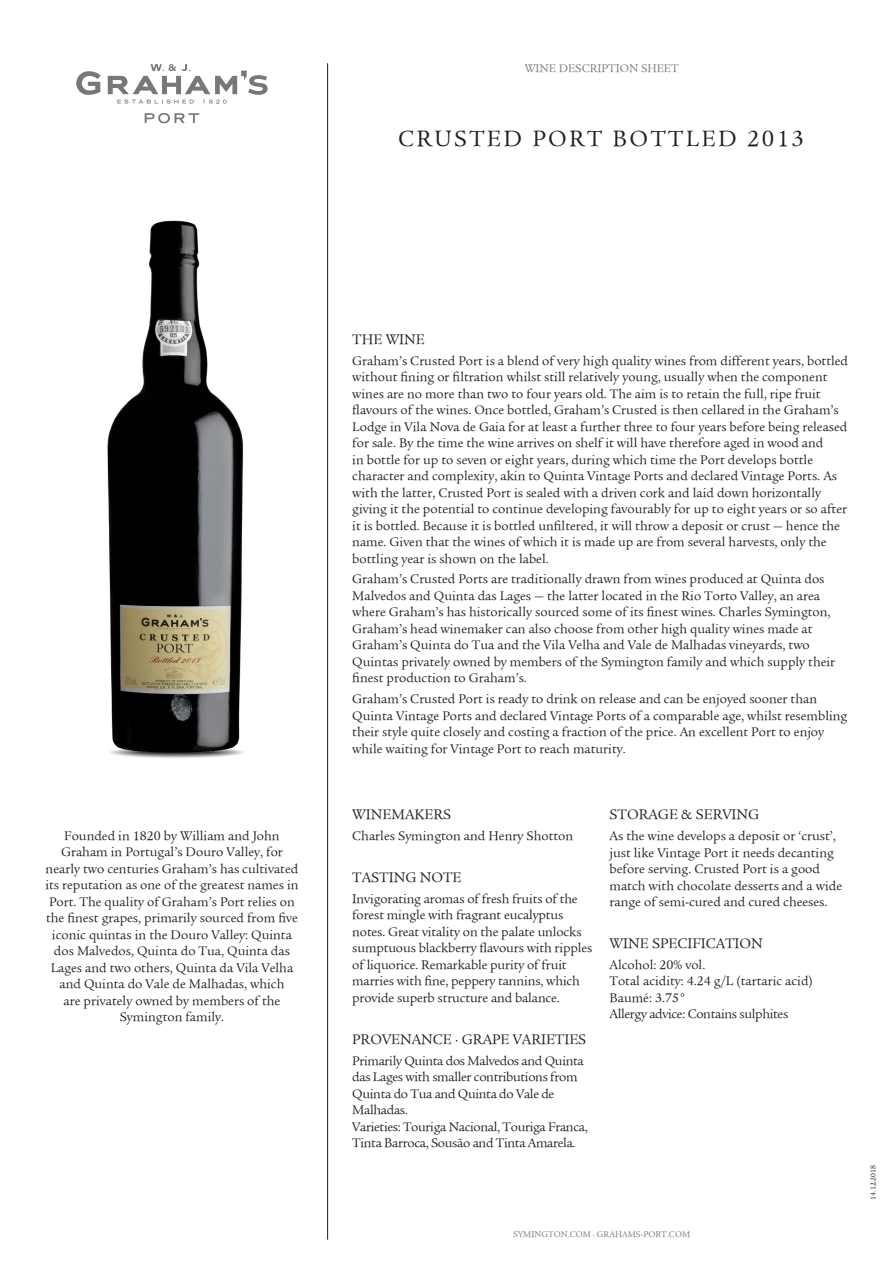
<style>
.page{position:relative;width:893px;height:1263px;background:#fff}
.page>*{position:absolute;margin:0;border:0;box-sizing:border-box;transform-origin:0 0}
._04__NOME_VINHO{font:24px "Legacy Serif LT Book";letter-spacing:.1em;color:#231f20}
._06__SUB-TITULOS{font:15px "Legacy Serif LT Book";color:#231f20}
._07__TEXTO_GERAL{font:13.5px/16.5px "Legacy Serif LT Book";color:#231f20}
._07__TEXTO_GERAL-2{font:13.5px/16.5px "Legacy Serif LT Book";letter-spacing:-.025em;color:#231f20}
.t1{font:12px "Legacy Serif LT Book";color:#76787b}
.t2{font:9px "Legacy Serif LT Book";color:#76787b}
._07__TEXTO_GERAL-3{font:7.5px "Legacy Serif LT Book";color:#231f20}
</style>
<div class="page">
<hr style="left:327px;top:63px;width:1px;height:1176px;background:#231f20">
<svg style="left:76px;top:64px;width:192px;height:59px"></svg>
<img style="left:107px;top:220px;width:137px;height:538px">
<p class="t1" style="left:525px;top:62px;width:155px">WINE DESCRIPTION SHEET</p>
<p class="_04__NOME_VINHO" style="left:398px;top:125px;width:407px">CRUSTED PORT BOTTLED 2013</p>
<p class="_07__TEXTO_GERAL" style="left:45px;top:827px;width:255px;text-align:center">Founded in 1820 by William and John Graham in Portugal’s Douro Valley, for nearly two centuries Graham’s has cultivated its reputation as one of the greatest names in Port. The quality of Graham’s Port relies on the finest grapes, primarily sourced from five iconic quintas in the Douro Valley: Quinta dos Malvedos, Quinta do Tua, Quinta das Lages and two others, Quinta da Vila Velha and Quinta do Vale de Malhadas, which<br>are privately owned by members of the Symington family.</p>
<p class="_06__SUB-TITULOS" style="left:352px;top:331px;width:74px">THE WINE</p>
<p class="_07__TEXTO_GERAL" style="left:352px;top:352px;width:497px">Graham’s Crusted Port is a blend of very high quality wines from different years, bottled without fining or filtration whilst still relatively young, usually when the component wines are no more than two to four years old. The aim is to retain the full, ripe fruit flavours of the wines. Once bottled, Graham’s Crusted is then cellared in the Graham’s Lodge in Vila Nova de Gaia for at least a further three to four years before being released for sale. By the time the wine arrives on shelf it will have therefore aged in wood and<br>in bottle for up to seven or eight years, during which time the Port develops bottle character and complexity, akin to Quinta Vintage Ports and declared Vintage Ports. As with the latter, Crusted Port is sealed with a driven cork and laid down horizontally giving it the potential to continue developing favourably for up to eight years or so after it is bottled. Because it is bottled unfiltered, it will throw a deposit or crust — hence the name. Given that the wines of which it is made up are from several harvests, only the bottling year is shown on the label.</p>
<p class="_07__TEXTO_GERAL" style="left:352px;top:571px;width:484px">Graham’s Crusted Ports are traditionally drawn from wines produced at Quinta dos Malvedos and Quinta das Lages — the latter located in the Rio Torto Valley, an area where Graham’s has historically sourced some of its finest wines. Charles Symington, Graham’s head winemaker can also choose from other high quality wines made at Graham’s Quinta do Tua and the Vila Velha and Vale de Malhadas vineyards, two Quintas privately owned by members of the Symington family and which supply their finest production to Graham’s.</p>
<p class="_07__TEXTO_GERAL" style="left:352px;top:691px;width:497px">Graham’s Crusted Port is ready to drink on release and can be enjoyed sooner than Quinta Vintage Ports and declared Vintage Ports of a comparable age, whilst resembling their style quite closely and costing a fraction of the price. An excellent Port to enjoy while waiting for Vintage Port to reach maturity.</p>
<p class="_06__SUB-TITULOS" style="left:352px;top:806px;width:100px">WINEMAKERS</p>
<p class="_07__TEXTO_GERAL" style="left:352px;top:828px;width:222px">Charles Symington and Henry Shotton</p>
<p class="_06__SUB-TITULOS" style="left:352px;top:869px;width:111px">TASTING NOTE</p>
<p class="_07__TEXTO_GERAL" style="left:352px;top:890px;width:242px">Invigorating aromas of fresh fruits of the forest mingle with fragrant eucalyptus notes. Great vitality on the palate unlocks sumptuous blackberry flavours with ripples of liquorice. Remarkable purity of fruit marries with fine, peppery tannins, which provide superb structure and balance.</p>
<p class="_06__SUB-TITULOS" style="left:352px;top:1031px;width:236px">PROVENANCE · GRAPE VARIETIES</p>
<p class="_07__TEXTO_GERAL-2" style="left:352px;top:1052px;width:233px">Primarily Quinta dos Malvedos and Quinta das Lages with smaller contributions from<br>Quinta do Tua and Quinta do Vale de<br>Malhadas.</p>
<p class="_07__TEXTO_GERAL-2" style="left:352px;top:1118px;width:237px">Varieties: Touriga Nacional, Touriga Franca,<br>Tinta Barroca, Sousão and Tinta Amarela.</p>
<p class="_06__SUB-TITULOS" style="left:609px;top:806px;width:151px">STORAGE &amp; SERVING</p>
<p class="_07__TEXTO_GERAL" style="left:609px;top:828px;width:234px">As the wine develops a deposit or ‘crust’, just like Vintage Port it needs decanting before serving. Crusted Port is a good match with chocolate desserts and a wide range of semi-cured and cured cheeses.</p>
<p class="_06__SUB-TITULOS" style="left:609px;top:935px;width:155px">WINE SPECIFICATION</p>
<p class="_07__TEXTO_GERAL" style="left:609px;top:956px;width:97px">Alcohol: 20% vol.</p>
<p class="_07__TEXTO_GERAL" style="left:609px;top:973px;width:205px">Total acidity: 4.24 g/L (tartaric acid)</p>
<p class="_07__TEXTO_GERAL" style="left:609px;top:989px;width:78px">Baumé: 3.75°</p>
<p class="_07__TEXTO_GERAL-2" style="left:609px;top:1006px;width:180px">Allergy advice: Contains sulphites</p>
<p class="t2" style="left:513px;top:1229px;width:178px">SYMINGTON.COM · GRAHAMS-PORT.COM</p>
<p class="_07__TEXTO_GERAL-3" style="left:869px;top:1200px;width:36px;rotate:-90deg">14.12.2018</p>
</div>
